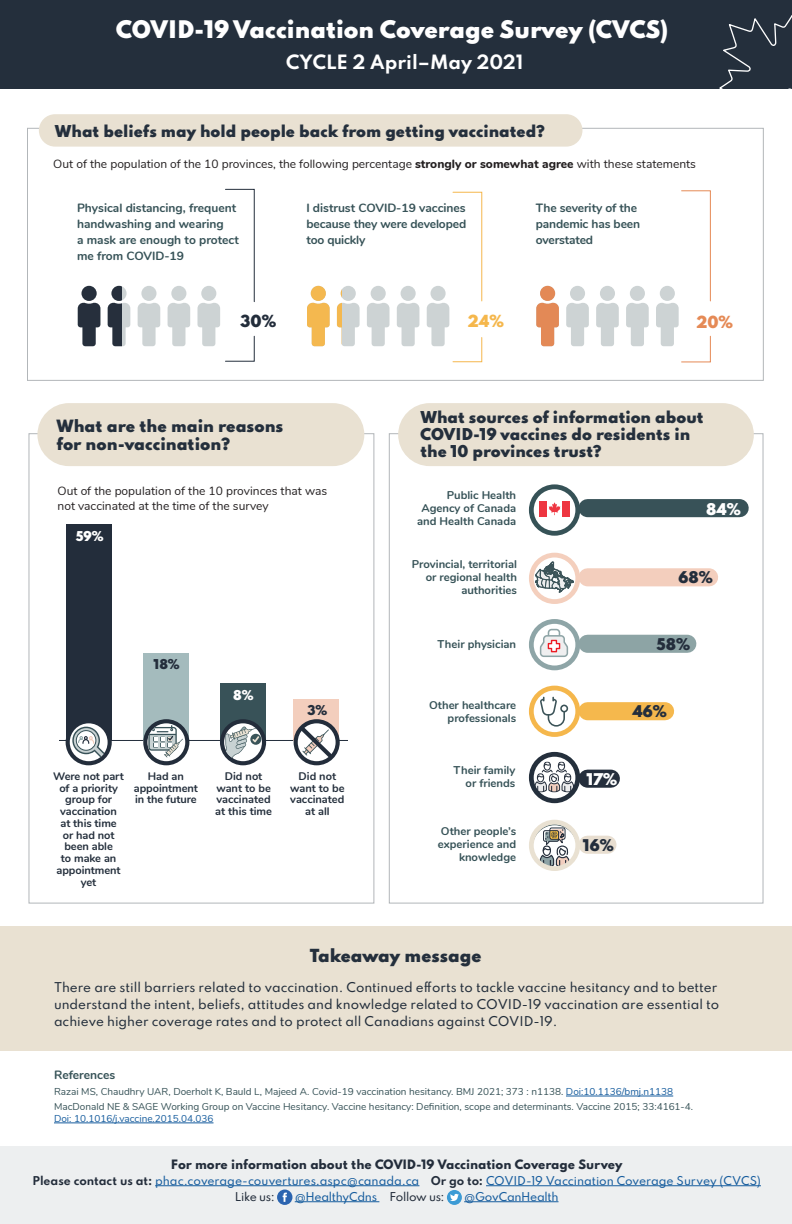
<style>
.page{position:relative;width:792px;height:1224px;background:#fff}
.page>*{position:absolute;margin:0;border:0;box-sizing:border-box;transform-origin:0 0}
.t1{font:100 21.5px "Spartan";color:#fff}
.t2{font:100 17.5px "Spartan";color:#fff}
.t3{font:100 16px "Spartan";letter-spacing:-.005em;color:#242f3c}
.HD2{font:100 15px/18px "Spartan";color:#242f3c}
.t4{font:100 14.8px "Spartan";color:#232d3b}
.t5{font:100 14.8px "Spartan";color:#f5b74c}
.t6{font:100 14.8px "Spartan";color:#e58a56}
.HD2-2{font:100 14.5px/17.4px "Spartan";color:#242f3c}
.t7{font:900 14.4px "Spartan";color:#242e3c}
.t8{font:900 14.4px "Spartan";color:#fff}
.t9{font:100 12px/17px "Spartan";color:#242f3c}
.t10{font:700 12px/16px "Nunito";letter-spacing:-.005em;color:#365257}
.t11{font:12px/15px "Nunito";color:#231f20}
.t12{font:900 12px "Spartan";color:#fff}
.t13{font:900 12px "Spartan";color:#242e3c}
.Body_Intro{font:100 11.5px "Spartan";letter-spacing:-.01em;color:#232d3b}
.t14{font:700 11.2px/13px "Nunito";color:#365257;text-align:right}
.t15{font:700 11px/11.8px "Nunito";letter-spacing:-.005em;color:#242f3c;text-align:center}
.Body_Intro-2{font:100 10.8px "Spartan";letter-spacing:-.01em;color:#175d9e}
.Body_Intro-3{font:100 10.8px "Spartan";letter-spacing:-.03em;color:#175d9e}
.Body_Intro-4{font:100 10.8px "Spartan";letter-spacing:-.035em;color:#232d3b}
.t16{font:10px/12px "Nunito";color:#365257}
.s1{font-weight:800}
.s2{color:#175d9e}
.s3{color:#232d3b}
</style>
<div class="page">
<div style="left:39px;top:114px;width:543px;height:33px;background:#e9e1d2;border-radius:16px"></div>
<div style="left:588px;top:499px;width:152px;height:18px;background:#385258"></div>
<div style="left:588px;top:568px;width:121px;height:18px;background:#f3cebd"></div>
<div style="left:588px;top:635px;width:99px;height:18px;background:#8da4a5"></div>
<div style="left:588px;top:702px;width:77px;height:18px;background:#f5b84d"></div>
<div style="left:588px;top:770px;width:23px;height:18px;background:#242e3c"></div>
<div style="left:588px;top:836px;width:20px;height:18px;background:#e8ded0"></div>
<div style="left:0;top:1147px;width:792px;height:77px;background:#edeff0"></div>
<div style="left:37px;top:403px;width:327px;height:63px;background:#e9e1d2;border-radius:32px"></div>
<div style="left:0;top:0;width:792px;height:88px;background:#242f3c"></div>
<svg style="left:719px;top:15px;width:73px;height:74px"></svg>
<hr style="left:59px;top:740px;width:288px;height:1px;background:#242e3c">
<div style="left:294px;top:699px;width:45px;height:41px;background:#f3cebd"></div>
<div style="left:220px;top:683px;width:46px;height:57px;background:#385258"></div>
<div style="left:144px;top:653px;width:45px;height:87px;background:#a4bbbd"></div>
<div style="left:66px;top:524px;width:46px;height:216px;background:#232d3b"></div>
<svg style="left:220px;top:719px;width:46px;height:46px"></svg>
<svg style="left:294px;top:719px;width:46px;height:46px"></svg>
<svg style="left:143px;top:719px;width:46px;height:46px"></svg>
<svg style="left:66px;top:723px;width:46px;height:42px"></svg>
<div style="left:0;top:926px;width:792px;height:125px;background:#e9e1d2"></div>
<div style="left:398px;top:403px;width:356px;height:63px;background:#e9e1d2;border-radius:32px"></div>
<hr style="left:566px;top:1096px;width:107px;height:1px;background:#175d9e">
<hr style="left:54px;top:1123px;width:160px;height:1px;background:#175d9e">
<hr style="left:155px;top:1185px;width:264px;height:1px;background:#175d9e">
<hr style="left:486px;top:1185px;width:275px;height:1px;background:#175d9e">
<hr style="left:295px;top:1201px;width:84px;height:1px;background:#175d9e">
<hr style="left:464px;top:1201px;width:95px;height:1px;background:#175d9e">
<div style="left:277px;top:1190px;width:15px;height:15px;background:#2b64b0;border-radius:50%"></div>
<svg style="left:283px;top:1193px;width:4px;height:9px"></svg>
<svg style="left:447px;top:1190px;width:15px;height:15px"></svg>
<svg style="left:450px;top:1194px;width:9px;height:8px"></svg>
<svg style="left:549px;top:502px;width:11px;height:13px"></svg>
<div style="left:539px;top:501px;width:8px;height:15px;background:#ee3641"></div>
<div style="left:562px;top:501px;width:8px;height:15px;background:#ee3641"></div>
<div style="left:529px;top:484px;width:51px;height:52px;border:5px solid #365257;border-radius:50%"></div>
<svg style="left:534px;top:560px;width:41px;height:34px"></svg>
<div style="left:529px;top:553px;width:51px;height:51px;border:5px solid #f4cfbd;border-radius:50%"></div>
<svg style="left:532px;top:824px;width:46px;height:44px"></svg>
<div style="left:529px;top:820px;width:51px;height:51px;border:5px solid #e9e1d2;border-radius:50%"></div>
<svg style="left:540px;top:629px;width:28px;height:28px"></svg>
<div style="left:529px;top:619px;width:51px;height:51px;border:5px solid #8ea5a7;border-radius:50%"></div>
<svg style="left:540px;top:697px;width:28px;height:30px"></svg>
<div style="left:529px;top:686px;width:51px;height:51px;border:5px solid #f5b74c;border-radius:50%"></div>
<svg style="left:535px;top:762px;width:39px;height:31px"></svg>
<div style="left:529px;top:752px;width:51px;height:51px;border:5px solid #242f3c;border-radius:50%"></div>
<svg style="left:138px;top:286px;width:22px;height:60px"></svg>
<svg style="left:168px;top:286px;width:22px;height:60px"></svg>
<svg style="left:78px;top:286px;width:22px;height:60px"></svg>
<svg style="left:108px;top:286px;width:22px;height:60px"></svg>
<svg style="left:198px;top:188px;width:57px;height:174px"></svg>
<svg style="left:566px;top:286px;width:23px;height:60px"></svg>
<svg style="left:596px;top:286px;width:23px;height:60px"></svg>
<svg style="left:626px;top:286px;width:23px;height:60px"></svg>
<svg style="left:536px;top:286px;width:23px;height:60px"></svg>
<svg style="left:367px;top:286px;width:23px;height:60px"></svg>
<svg style="left:397px;top:286px;width:22px;height:60px"></svg>
<svg style="left:427px;top:191px;width:56px;height:172px"></svg>
<svg style="left:307px;top:286px;width:23px;height:60px"></svg>
<svg style="left:337px;top:286px;width:23px;height:60px"></svg>
<svg style="left:656px;top:190px;width:55px;height:173px"></svg>
<p class="t1" style="left:116px;top:14px;width:554px">COVID-19 Vaccination Coverage Survey (CVCS)</p>
<p class="t2" style="left:286px;top:49px;width:239px">CYCLE 2 April–May 2021</p>
<p class="HD2-2" style="left:55px;top:122px;width:491px">What beliefs may hold people back from getting vaccinated?</p>
<p class="t11" style="left:53px;top:156px;width:644px">Out of the population of the 10 provinces, the following percentage <span class="s1">strongly or somewhat agree</span> with these statements</p>
<p class="t10" style="left:77px;top:200px;width:163px">Physical distancing, frequent handwashing and wearing<br>a mask are enough to protect me from COVID-19</p>
<p class="t10" style="left:306px;top:200px;width:161px;text-align:justify">I distrust COVID-19 vaccines because they were developed too quickly</p>
<p class="t10" style="left:536px;top:200px;width:106px">The severity of the pandemic has been overstated</p>
<p class="t4" style="left:241px;top:310px;width:37px">30%</p>
<p class="t5" style="left:468px;top:310px;width:37px">24%</p>
<p class="t6" style="left:697px;top:311px;width:38px">20%</p>
<p class="HD2" style="left:56px;top:417px;width:228px">What are the main reasons for non-vaccination?</p>
<p class="t11" style="left:58px;top:483px;width:271px">Out of the population of the 10 provinces that was not vaccinated at the time of the survey</p>
<p class="t12" style="left:76px;top:527px;width:29px">59%</p>
<p class="t13" style="left:154px;top:655px;width:27px">18%</p>
<p class="t12" style="left:233px;top:686px;width:22px">8%</p>
<p class="t13" style="left:307px;top:701px;width:21px">3%</p>
<p class="t15" style="left:53px;top:770px;width:72px">Were not part of a priority group for vaccination<br>at this time<br>or had not been able<br>to make an appointment yet</p>
<p class="t15" style="left:215px;top:770px;width:58px">Did not want to be vaccinated at this time</p>
<p class="t15" style="left:134px;top:770px;width:66px">Had an appointment in the future</p>
<p class="t15" style="left:290px;top:770px;width:56px">Did not want to be vaccinated at all</p>
<p class="HD2-2" style="left:420px;top:408px;width:285px">What sources of information about<br>COVID-19 vaccines do residents in the 10 provinces trust?</p>
<p class="t14" style="left:417px;top:488px;width:101px">Public Health<br>Agency of Canada and Health Canada</p>
<p class="t14" style="left:412px;top:557px;width:107px">Provincial, territorial or regional health authorities</p>
<p class="t14" style="left:437px;top:637px;width:80px">Their physician</p>
<p class="t14" style="left:429px;top:698px;width:89px">Other healthcare professionals</p>
<p class="t14" style="left:454px;top:763px;width:63px">Their family or friends</p>
<p class="t14" style="left:438px;top:824px;width:80px">Other people’s experience and knowledge</p>
<p class="t8" style="left:706px;top:498px;width:36px">84%</p>
<p class="t7" style="left:679px;top:567px;width:36px">68%</p>
<p class="t7" style="left:657px;top:633px;width:35px">58%</p>
<p class="t7" style="left:632px;top:700px;width:36px">46%</p>
<p class="t8" style="left:587px;top:768px;width:32px">17%</p>
<p class="t7" style="left:583px;top:835px;width:32px">16%</p>
<p class="t3" style="left:310px;top:944px;width:173px">Takeaway message</p>
<p class="t9" style="left:54px;top:978px;width:667px">There are still barriers related to vaccination. Continued efforts to tackle vaccine hesitancy and to better understand the intent, beliefs, attitudes and knowledge related to COVID-19 vaccination are essential to achieve higher coverage rates and to protect all Canadians against COVID-19.</p>
<p class="t10" style="left:54px;top:1066px;width:63px">References</p>
<p class="t16" style="left:54px;top:1085px;width:621px">Razai MS, Chaudhry UAR, Doerholt K, Bauld L, Majeed A. Covid-19 vaccination hesitancy. BMJ 2021; 373 : n1138. <span class="s2">Doi:10.1136/bmj.n1138</span></p>
<p class="t16" style="left:54px;top:1100px;width:641px">MacDonald NE &amp; SAGE Working Group on Vaccine Hesitancy. Vaccine hesitancy: Definition, scope and determinants. Vaccine 2015; 33:4161-4.<br><span class="s2">Doi: 10.1016/j.vaccine.2015.04.036</span></p>
<p class="Body_Intro" style="left:171px;top:1156px;width:453px">For more information about the COVID-19 Vaccination Coverage Survey</p>
<p class="Body_Intro-2" style="left:32px;top:1172px;width:730px"><span class="s3">Please contact us at:</span> phac.coverage-couvertures.aspc@canada.ca <span class="s3">Or go to:</span> COVID-19 Vaccination Coverage Survey (CVCS)</p>
<p class="Body_Intro-4" style="left:235px;top:1188px;width:41px">Like us:</p>
<p class="Body_Intro-3" style="left:295px;top:1188px;width:151px">@HealthyCdns <span class="s3">Follow us:</span></p>
<p class="Body_Intro-3" style="left:464px;top:1188px;width:96px">@GovCanHealth</p>
</div>
